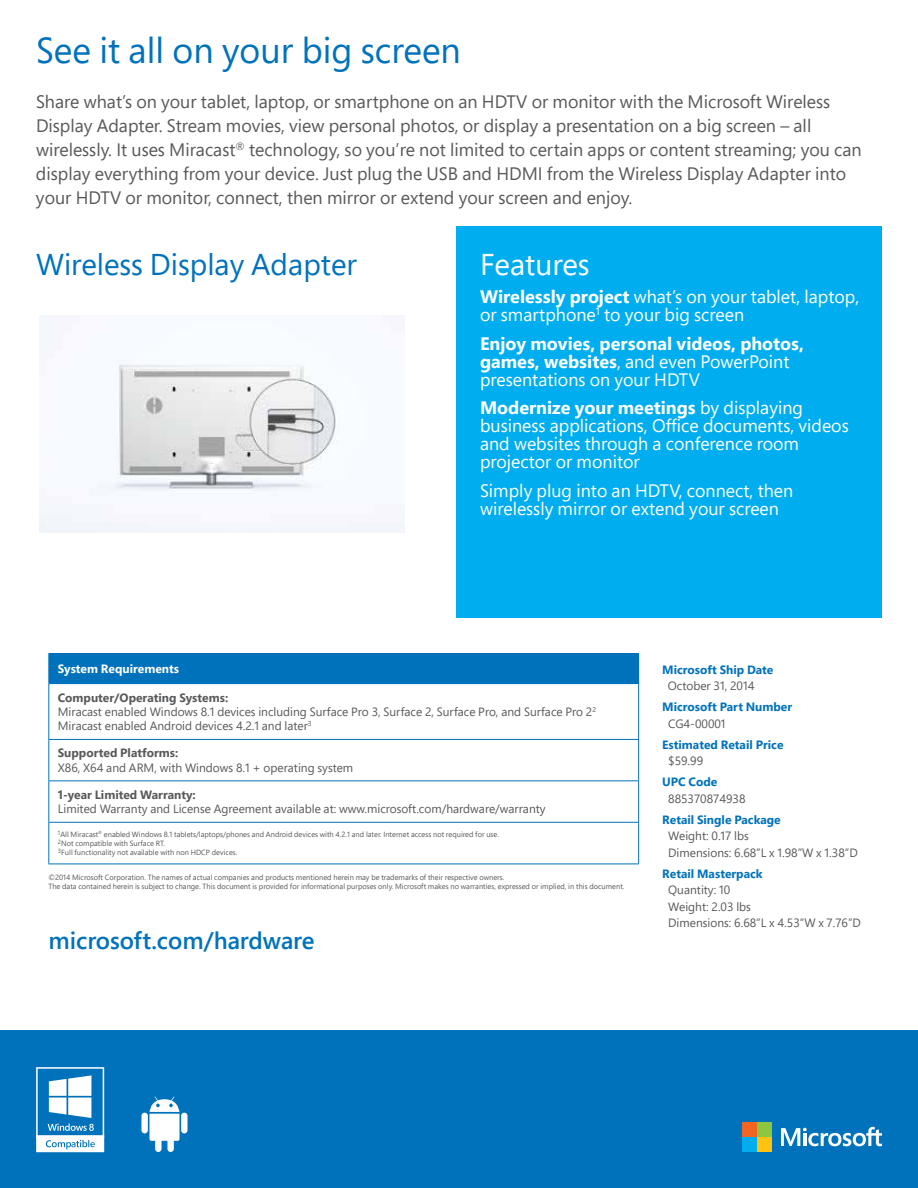
<style>
.page{position:relative;width:918px;height:1188px;background:#fff}
.page>*{position:absolute;margin:0;border:0;box-sizing:border-box;transform-origin:0 0}
.t1{font:36px "Segoe Pro";color:#0072bc}
.t2{font:30px "Segoe Pro";color:#0072bc}
.t3{font:30px "Segoe Pro";color:#fff}
.t4{font:600 24px "Segoe Pro";color:#0072bc}
.t5{font:18px/24px "Segoe Pro";color:#58595b}
.t6{font:18px/18px "Segoe Pro";color:#fff}
.t7{font:700 18px/18px "Segoe Pro";color:#fff}
.t8{font:12px/16.5px "Segoe Pro";color:#58595b}
.t9{font:700 12px "Segoe Pro";color:#0072bc}
.t10{font:700 12px "Segoe Pro";color:#58595b}
.t11{font:700 12px "Segoe Pro";color:#fff}
.t12{font:7.5px/9px "Segoe Pro";color:#58595b}
.s1{font-weight:700}
.s2{font-weight:400}
</style>
<div class="page">
<div style="left:0;top:1030px;width:918px;height:158px;background:#0072bc"></div>
<svg style="left:781px;top:1127px;width:101px;height:19px"></svg>
<div style="left:742px;top:1122px;width:14px;height:14px;background:#f26522"></div>
<div style="left:758px;top:1122px;width:14px;height:14px;background:#8dc63f"></div>
<div style="left:742px;top:1138px;width:14px;height:14px;background:#00aeef"></div>
<div style="left:758px;top:1138px;width:14px;height:14px;background:#ffc20e"></div>
<div style="left:456px;top:226px;width:426px;height:391px;background:#00aeef"></div>
<div style="left:181px;top:1113px;width:7px;height:20px;background:#fff;border-radius:3px"></div>
<div style="left:141px;top:1113px;width:7px;height:20px;background:#fff;border-radius:3px"></div>
<svg style="left:149px;top:1097px;width:31px;height:55px"></svg>
<svg style="left:36px;top:1067px;width:68px;height:85px"></svg>
<div style="left:49px;top:654px;width:590px;height:30px;background:#0072bc"></div>
<hr style="left:48px;top:653px;width:591px;height:1px;background:#0072bc">
<svg style="left:48px;top:654px;width:1px;height:29px"></svg>
<hr style="left:48px;top:683px;width:591px;height:1px;background:#0072bc">
<hr style="left:48px;top:684px;width:1px;height:55px;background:#0072bc">
<hr style="left:638px;top:684px;width:1px;height:55px;background:#0072bc">
<hr style="left:48px;top:739px;width:591px;height:1px;background:#0072bc">
<hr style="left:48px;top:740px;width:1px;height:40px;background:#0072bc">
<hr style="left:638px;top:740px;width:1px;height:40px;background:#0072bc">
<hr style="left:48px;top:780px;width:591px;height:1px;background:#0072bc">
<hr style="left:48px;top:781px;width:1px;height:41px;background:#0072bc">
<hr style="left:638px;top:781px;width:1px;height:41px;background:#0072bc">
<hr style="left:48px;top:822px;width:591px;height:1px;background:#0072bc">
<hr style="left:48px;top:823px;width:1px;height:41px;background:#0072bc">
<hr style="left:638px;top:823px;width:1px;height:41px;background:#0072bc">
<hr style="left:48px;top:864px;width:591px;height:1px;background:#0072bc">
<img style="left:39px;top:315px;width:366px;height:218px">
<h1 class="t1" style="left:36px;top:26px;width:426px">See it all on your big screen</h1>
<p class="t5" style="left:36px;top:89px;width:827px">Share what’s on your tablet, laptop, or smartphone on an HDTV or monitor with the Microsoft Wireless Display Adapter. Stream movies, view personal photos, or display a presentation on a big screen – all wirelessly. It uses Miracast<sup>®</sup> technology, so you’re not limited to certain apps or content streaming; you can display everything from your device. Just plug the USB and HDMI from the Wireless Display Adapter into your HDTV or monitor, connect, then mirror or extend your screen and enjoy.</p>
<h2 class="t2" style="left:36px;top:243px;width:322px">Wireless Display Adapter</h2>
<h2 class="t3" style="left:480px;top:243px;width:111px">Features</h2>
<h3 class="t6" style="left:480px;top:287px;width:381px"><span class="s1">Wirelessly project</span> what’s on your tablet, laptop, or smartphone<sup>1</sup> to your big screen</h3>
<h3 class="t7" style="left:480px;top:334px;width:326px">Enjoy movies, personal videos, photos, games, websites<span class="s2">, and even PowerPoint presentations on your HDTV</span></h3>
<h3 class="t6" style="left:480px;top:398px;width:370px"><span class="s1">Modernize your meetings</span> by displaying business applications, Office documents, videos and websites through a conference room projector or monitor</h3>
<h3 class="t6" style="left:480px;top:481px;width:315px">Simply plug into an HDTV, connect, then wirelessly mirror or extend your screen</h3>
<h3 class="t11" style="left:58px;top:660px;width:123px">System Requirements</h3>
<h3 class="t8" style="left:58px;top:690px;width:540px;line-height:14.4px"><span class="s1">Computer/Operating Systems:<br></span>Miracast enabled Windows 8.1 devices including Surface Pro 3, Surface 2, Surface Pro, and Surface Pro 2<sup>2<br></sup>Miracast enabled Android devices 4.2.1 and later<sup>3</sup></h3>
<h3 class="t10" style="left:58px;top:745px;width:122px">Supported Platforms:</h3>
<h3 class="t8" style="left:58px;top:759px;width:297px">X86, X64 and ARM, with Windows 8.1 + operating system</h3>
<h3 class="t10" style="left:58px;top:786px;width:140px">1-year Limited Warranty:</h3>
<h3 class="t8" style="left:58px;top:800px;width:489px">Limited Warranty and License Agreement available at: www.microsoft.com/hardware/warranty</h3>
<p class="t12" style="left:58px;top:830px;width:443px"><sup>1</sup>All Miracast<sup>®</sup> enabled Windows 8.1 tablets/laptops/phones and Android devices with 4.2.1 and later. Internet access not required for use.<br><sup>2</sup>Not compatible with Surface RT.<br><sup>3</sup>Full functionality not available with non HDCP devices.</p>
<p class="t12" style="left:48px;top:873px;width:578px">©2014 Microsoft Corporation. The names of actual companies and products mentioned herein may be trademarks of their respective owners.<br>The data contained herein is subject to change. This document is provided for informational purposes only. Microsoft makes no warranties, expressed or implied, in this document.</p>
<h3 class="t4" style="left:48px;top:924px;width:267px">microsoft.com/hardware</h3>
<h3 class="t9" style="left:662px;top:661px;width:113px">Microsoft Ship Date</h3>
<h3 class="t8" style="left:668px;top:678px;width:88px">October 31, 2014</h3>
<h3 class="t9" style="left:662px;top:699px;width:132px">Microsoft Part Number</h3>
<h3 class="t8" style="left:668px;top:715px;width:59px">CG4-00001</h3>
<h3 class="t9" style="left:662px;top:736px;width:123px">Estimated Retail Price</h3>
<h3 class="t8" style="left:668px;top:753px;width:36px">$59.99</h3>
<h3 class="t9" style="left:662px;top:774px;width:57px">UPC Code</h3>
<h3 class="t8" style="left:668px;top:790px;width:79px">885370874938</h3>
<h3 class="t9" style="left:662px;top:811px;width:120px">Retail Single Package</h3>
<h3 class="t8" style="left:668px;top:828px;width:191px">Weight: 0.17 lbs<br>Dimensions: 6.68”L x 1.98”W x 1.38”D</h3>
<h3 class="t9" style="left:662px;top:865px;width:102px">Retail Masterpack</h3>
<h3 class="t8" style="left:668px;top:882px;width:194px">Quantity: 10<br>Weight: 2.03 lbs<br>Dimensions: 6.68”L x 4.53”W x 7.76”D</h3>
</div>
